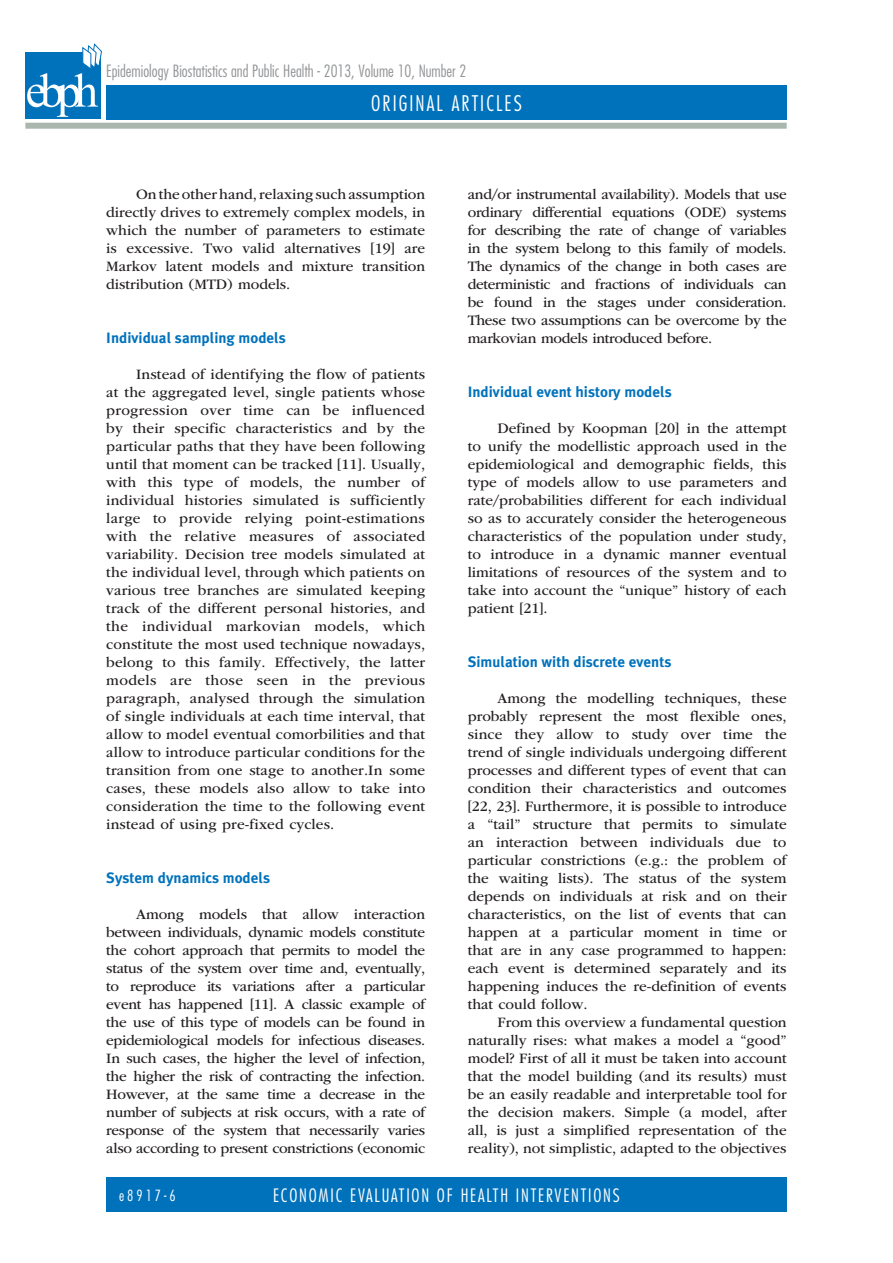
<style>
.page{position:relative;width:893px;height:1263px;background:#fff}
.page>*{position:absolute;margin:0;border:0;box-sizing:border-box;transform-origin:0 0}
.t1{font:300 condensed 21px "Futura Std";letter-spacing:.1em;color:#fff}
.t2{font:300 condensed 18px "Futura Std";letter-spacing:.1em;color:#fff}
.t3{font:300 condensed 16.5px "Futura Std";color:#939598}
.t4{font:15px/18px "ITC Garamond Std";color:#231f20;text-align:justify}
.t5{font:700 15px "Meta Plus";color:#0072bc}
.t6{font:300 condensed 15px "Futura Std";letter-spacing:.2em;color:#fff}
</style>
<div class="page">
<div style="left:106px;top:85px;width:681px;height:34px;background:#0072bc"></div>
<div style="left:106px;top:1178px;width:681px;height:34px;background:#0072bc"></div>
<div style="left:25px;top:123px;width:762px;height:6px;background:#a9b7ae"></div>
<div style="left:25px;top:52px;width:76px;height:67px;background:#0072bc"></div>
<svg style="left:27px;top:43px;width:75px;height:74px"></svg>
<p class="t3" style="left:106px;top:62px;width:361px">Epidemiology Biostatistics and Public Health - 2013, Volume 10, Number 2</p>
<h1 class="t1" style="left:371px;top:91px;width:152px">ORIGINAL ARTICLES</h1>
<p class="t4" style="left:106px;top:185px;width:320px;text-indent:30px">On the other hand, relaxing such assumption directly drives to extremely complex models, in which the number of parameters to estimate is excessive. Two valid alternatives [19] are Markov latent models and mixture transition distribution (MTD) models.</p>
<p class="t5" style="left:106px;top:329px;width:181px">Individual sampling models</p>
<p class="t4" style="left:106px;top:365px;width:321px;text-indent:30px">Instead of identifying the flow of patients at the aggregated level, single patients whose progression over time can be influenced by their specific characteristics and by the particular paths that they have been following until that moment can be tracked [11]. Usually, with this type of models, the number of individual histories simulated is sufficiently large to provide relying point-estimations with the relative measures of associated variability. Decision tree models simulated at the individual level, through which patients on various tree branches are simulated keeping track of the different personal histories, and the individual markovian models, which constitute the most used technique nowadays, belong to this family. Effectively, the latter models are those seen in the previous paragraph, analysed through the simulation of single individuals at each time interval, that allow to model eventual comorbilities and that allow to introduce particular conditions for the transition from one stage to another.In some cases, these models also allow to take into consideration the time to the following event instead of using pre-fixed cycles.</p>
<p class="t5" style="left:106px;top:869px;width:165px">System dynamics models</p>
<p class="t4" style="left:106px;top:905px;width:320px;text-indent:30px">Among models that allow interaction between individuals, dynamic models constitute the cohort approach that permits to model the status of the system over time and, eventually, to reproduce its variations after a particular event has happened [11]. A classic example of the use of this type of models can be found in epidemiological models for infectious diseases.<br>In such cases, the higher the level of infection, the higher the risk of contracting the infection.<br>However, at the same time a decrease in the number of subjects at risk occurs, with a rate of response of the system that necessarily varies also according to present constrictions (economic</p>
<p class="t4" style="left:468px;top:185px;width:320px">and/or instrumental availability). Models that use ordinary differential equations (ODE) systems for describing the rate of change of variables in the system belong to this family of models.<br>The dynamics of the change in both cases are deterministic and fractions of individuals can be found in the stages under consideration.<br>These two assumptions can be overcome by the markovian models introduced before.</p>
<p class="t5" style="left:468px;top:383px;width:206px">Individual event history models</p>
<p class="t4" style="left:468px;top:419px;width:320px;text-indent:30px">Defined by Koopman [20] in the attempt to unify the modellistic approach used in the epidemiological and demographic fields, this type of models allow to use parameters and rate/probabilities different for each individual so as to accurately consider the heterogeneous characteristics of the population under study, to introduce in a dynamic manner eventual limitations of resources of the system and to take into account the “unique” history of each patient [21].</p>
<p class="t5" style="left:468px;top:653px;width:205px">Simulation with discrete events</p>
<p class="t4" style="left:468px;top:689px;width:320px;text-indent:30px">Among the modelling techniques, these probably represent the most flexible ones, since they allow to study over time the trend of single individuals undergoing different processes and different types of event that can condition their characteristics and outcomes [22, 23]. Furthermore, it is possible to introduce a “tail” structure that permits to simulate an interaction between individuals due to particular constrictions (e.g.: the problem of the waiting lists). The status of the system depends on individuals at risk and on their characteristics, on the list of events that can happen at a particular moment in time or that are in any case programmed to happen: each event is determined separately and its happening induces the re-definition of events that could follow.</p>
<p class="t4" style="left:468px;top:1013px;width:320px;text-indent:30px">From this overview a fundamental question naturally rises: what makes a model a “good” model? First of all it must be taken into account that the model building (and its results) must be an easily readable and interpretable tool for the decision makers. Simple (a model, after all, is just a simplified representation of the reality), not simplistic, adapted to the objectives</p>
<p class="t6" style="left:119px;top:1187px;width:58px">e8917-6</p>
<p class="t2" style="left:273px;top:1185px;width:348px">ECONOMIC EVALUATION OF HEALTH INTERVENTIONS</p>
</div>
